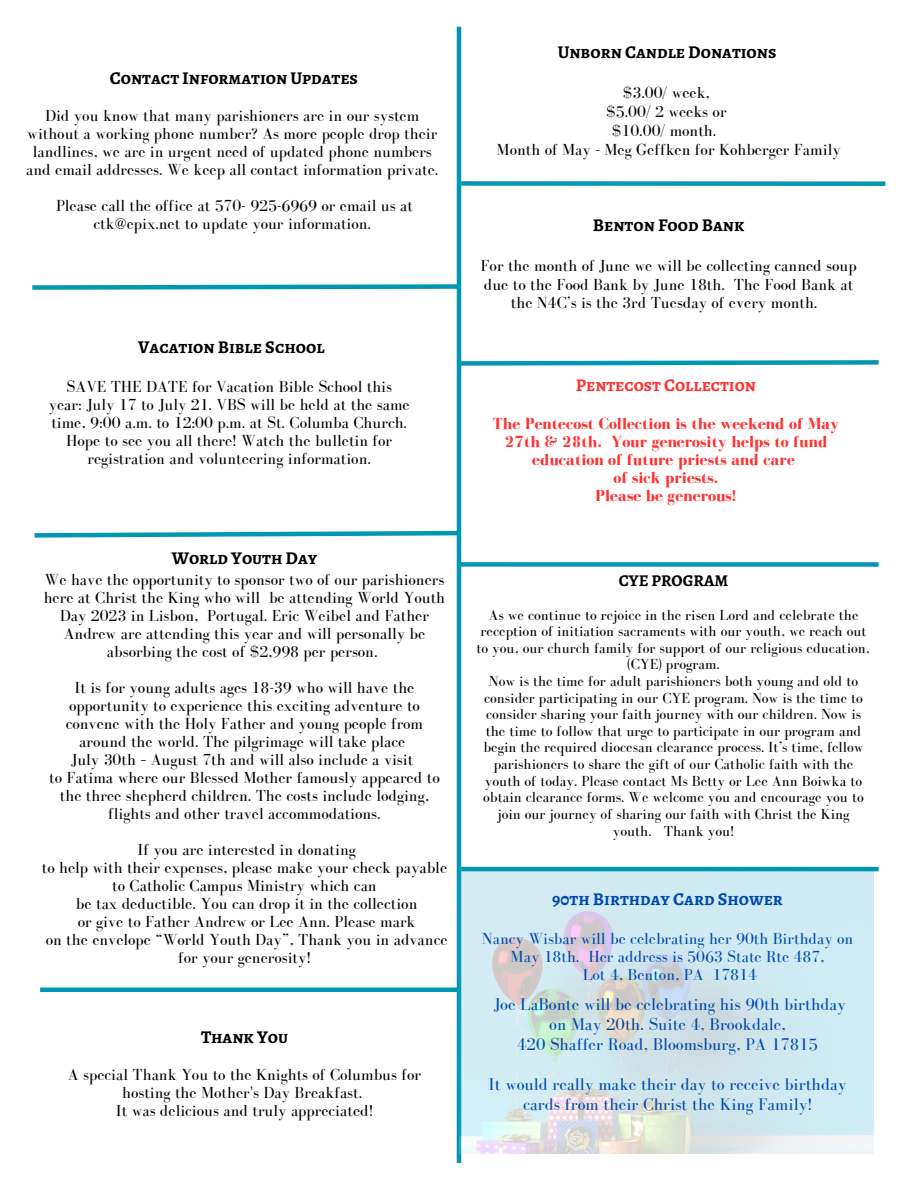
<style>
.page{position:relative;width:918px;height:1188px;background:#fff}
.page>*{position:absolute;margin:0;border:0;box-sizing:border-box;transform-origin:0 0}
.t1{font:700 18px "Alegreya SC";color:#000}
.t2{font:700 18px "Alegreya SC";color:#004aad}
.t3{font:700 17.85px "Alegreya SC";color:#ff3131}
.t4{font:17.4px/20px "Bodoni FLF";color:#004aad;text-align:center}
.t5{font:16.5px/18px "Bodoni FLF";color:#000;text-align:center}
.t6{font:700 16.5px/18px "Bodoni FLF";color:#ff3131;text-align:center}
.t7{font:16.5px/18.3px "Bodoni FLF";color:#004aad;text-align:center}
.t8{font:700 16.5px "Alegreya SC";color:#000}
.t9{font:15px/16.6px "Bodoni FLF";color:#000;text-align:center}
</style>
<div class="page">
<hr style="left:457px;top:27px;width:4px;height:1136px;background:#0097b2">
<svg style="left:32px;top:282px;width:430px;height:10px"></svg>
<svg style="left:34px;top:529px;width:428px;height:11px"></svg>
<svg style="left:456px;top:358px;width:423px;height:10px"></svg>
<div style="left:461px;top:181px;width:424px;height:5px;background:#0097b2"></div>
<div style="left:459px;top:562px;width:420px;height:5px;background:#0097b2"></div>
<hr style="left:461px;top:867px;width:418px;height:4px;background:#0097b2">
<img style="left:459px;top:871px;width:414px;height:283px">
<hr style="left:40px;top:988px;width:421px;height:4px;background:#0097b2">
<p class="t1" style="left:110px;top:66px;width:250px">Contact Information Updates</p>
<p class="t5" style="left:26px;top:106px;width:414px">Did you know that many parishioners are in our system without a working phone number? As more people drop their landlines, we are in urgent need of updated phone numbers and email addresses. We keep all contact information private.</p>
<p class="t5" style="left:56px;top:196px;width:358px">Please call the office at 570- 925-6969 or email us at ctk@epix.net to update your information.</p>
<p class="t1" style="left:138px;top:335px;width:188px">Vacation Bible School</p>
<p class="t5" style="left:67px;top:378px;width:327px">SAVE THE DATE for Vacation Bible School this</p>
<p class="t5" style="left:49px;top:396px;width:362px">year: July 17 to July 21. VBS will be held at the same</p>
<p class="t5" style="left:51px;top:414px;width:357px">time, 9:00 a.m. to 12:00 p.m. at St. Columba Church.</p>
<p class="t5" style="left:66px;top:432px;width:327px">Hope to see you all there! Watch the bulletin for</p>
<p class="t5" style="left:88px;top:450px;width:285px">registration and volunteering information.</p>
<p class="t1" style="left:172px;top:546px;width:147px">World Youth Day</p>
<p class="t5" style="left:44px;top:571px;width:403px">We have the opportunity to sponsor two of our parishioners here at Christ the King who will be attending World Youth Day 2023 in Lisbon, Portugal. Eric Weibel and Father Andrew are attending this year and will personally be absorbing the cost of $2,998 per person.</p>
<p class="t5" style="left:66px;top:679px;width:359px">It is for young adults ages 18-39 who will have the opportunity to experience this exciting adventure to convene with the Holy Father and young people from around the world. The pilgrimage will take place</p>
<p class="t5" style="left:71px;top:751px;width:344px">July 30th – August 7th and will also include a visit</p>
<p class="t5" style="left:49px;top:769px;width:392px">to Fatima where our Blessed Mother famously appeared to the three shepherd children. The costs include lodging, flights and other travel accommodations.</p>
<p class="t5" style="left:138px;top:841px;width:220px">If you are interested in donating</p>
<p class="t5" style="left:42px;top:859px;width:407px">to help with their expenses, please make your check payable to Catholic Campus Ministry which can</p>
<p class="t5" style="left:76px;top:895px;width:343px">be tax deductible. You can drop it in the collection</p>
<p class="t5" style="left:78px;top:913px;width:339px">or give to Father Andrew or Lee Ann. Please mark</p>
<p class="t5" style="left:46px;top:931px;width:403px">on the envelope “World Youth Day”, Thank you in advance for your generosity!</p>
<p class="t1" style="left:201px;top:1024px;width:88px">Thank You</p>
<p class="t5" style="left:68px;top:1065px;width:355px">A special Thank You to the Knights of Columbus for hosting the Mother's Day Breakfast.</p>
<p class="t5" style="left:116px;top:1101px;width:259px">It was delicious and truly appreciated!</p>
<p class="t1" style="left:558px;top:40px;width:220px">Unborn Candle Donations</p>
<p class="t5" style="left:623px;top:83px;width:89px">$3.00/ week,</p>
<p class="t5" style="left:606px;top:102px;width:122px">$5.00/ 2 weeks or</p>
<p class="t5" style="left:612px;top:121px;width:106px">$10.00/ month.</p>
<p class="t5" style="left:497px;top:140px;width:346px">Month of May - Meg Geffken for Kohberger Family</p>
<p class="t1" style="left:593px;top:213px;width:153px">Benton Food Bank</p>
<p class="t5" style="left:481px;top:256px;width:378px;line-height:18.9px">For the month of June we will be collecting canned soup due to the Food Bank by June 18th. The Food Bank at the N4C’s is the 3rd Tuesday of every month.</p>
<p class="t3" style="left:576px;top:373px;width:182px">Pentecost Collection</p>
<p class="t6" style="left:493px;top:415px;width:348px">The Pentecost Collection is the weekend of May<br>27th &amp; 28th. Your generosity helps to fund education of future priests and care</p>
<p class="t6" style="left:613px;top:469px;width:106px">of sick priests.</p>
<p class="t6" style="left:596px;top:487px;width:142px">Please be generous!</p>
<p class="t8" style="left:619px;top:570px;width:111px">CYE PROGRAM</p>
<p class="t9" style="left:477px;top:606px;width:395px">As we continue to rejoice in the risen Lord and celebrate the reception of initiation sacraments with our youth, we reach out to you, our church family for support of our religious education, (CYE) program.</p>
<p class="t9" style="left:483px;top:673px;width:382px">Now is the time for adult parishioners both young and old to consider participating in our CYE program. Now is the time to consider sharing your faith journey with our children. Now is the time to follow that urge to participate in our program and begin the required diocesan clearance process. It’s time, fellow parishioners to share the gift of our Catholic faith with the youth of today. Please contact Ms Betty or Lee Ann Boiwka to obtain clearance forms. We welcome you and encourage you to join our journey of sharing our faith with Christ the King youth. Thank you!</p>
<p class="t2" style="left:552px;top:886px;width:232px">90th Birthday Card Shower</p>
<p class="t7" style="left:482px;top:929px;width:373px">Nancy Wisbar will be celebrating her 90th Birthday on<br>May 18th. Her address is 5063 State Rte 487,</p>
<p class="t7" style="left:583px;top:965px;width:176px">Lot 4, Benton, PA 17814</p>
<p class="t4" style="left:494px;top:994px;width:354px">Joe LaBonte will be celebrating his 90th birthday</p>
<p class="t4" style="left:549px;top:1014px;width:238px">on May 20th. Suite 4, Brookdale,</p>
<p class="t4" style="left:517px;top:1034px;width:302px">420 Shaffer Road, Bloomsburg, PA 17815</p>
<p class="t4" style="left:489px;top:1074px;width:360px">It would really make their day to receive birthday cards from their Christ the King Family!</p>
</div>
